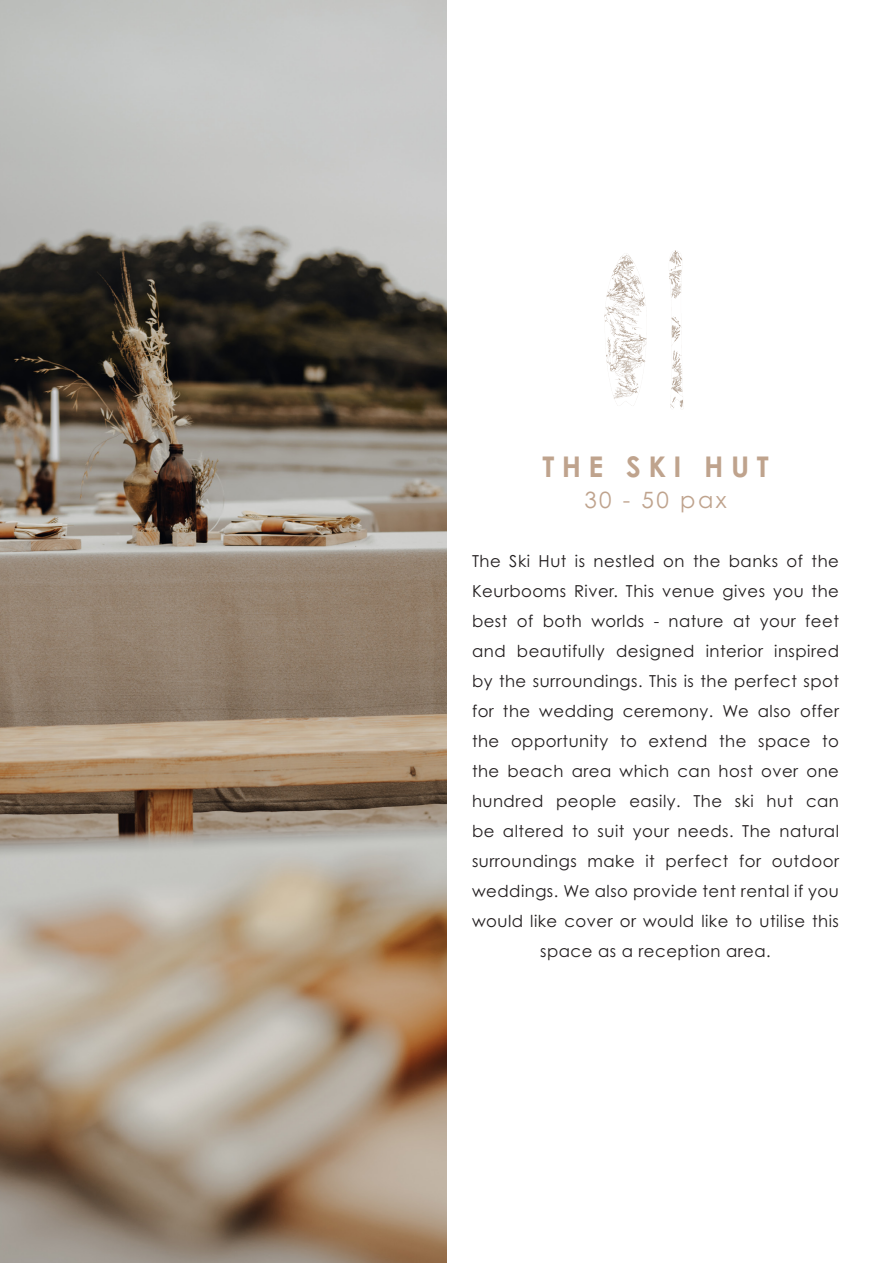
<style>
.page{position:relative;width:893px;height:1263px;background:#fff}
.page>*{position:absolute;margin:0;border:0;box-sizing:border-box;transform-origin:0 0}
.t1{font:700 28.5px "Century Gothic Pro";letter-spacing:.26em;color:#bfa38d}
.t2{font:22.5px "Century Gothic Pro";letter-spacing:.11em;color:#bfa38d}
.t3{font:16.5px/30px "Century Gothic Pro";letter-spacing:.03em;color:#231f20;text-align:center}
</style>
<div class="page">
<img style="left:604px;top:250px;width:79px;height:158px">
<img style="left:0;top:0;width:446px;height:1263px">
<p class="t1" style="left:542px;top:449px;width:228px">THE SKI HUT</p>
<p class="t2" style="left:584px;top:486px;width:144px">30 - 50 pax</p>
<p class="t3" style="left:472px;top:546px;width:368px">The Ski Hut is nestled on the banks of the Keurbooms River. This venue gives you the best of both worlds - nature at your feet and beautifully designed interior inspired by the surroundings. This is the perfect spot for the wedding ceremony. We also offer the opportunity to extend the space to the beach area which can host over one hundred people easily. The ski hut can be altered to suit your needs. The natural surroundings make it perfect for outdoor weddings. We also provide tent rental if you would like cover or would like to utilise this space as a reception area.</p>
</div>
